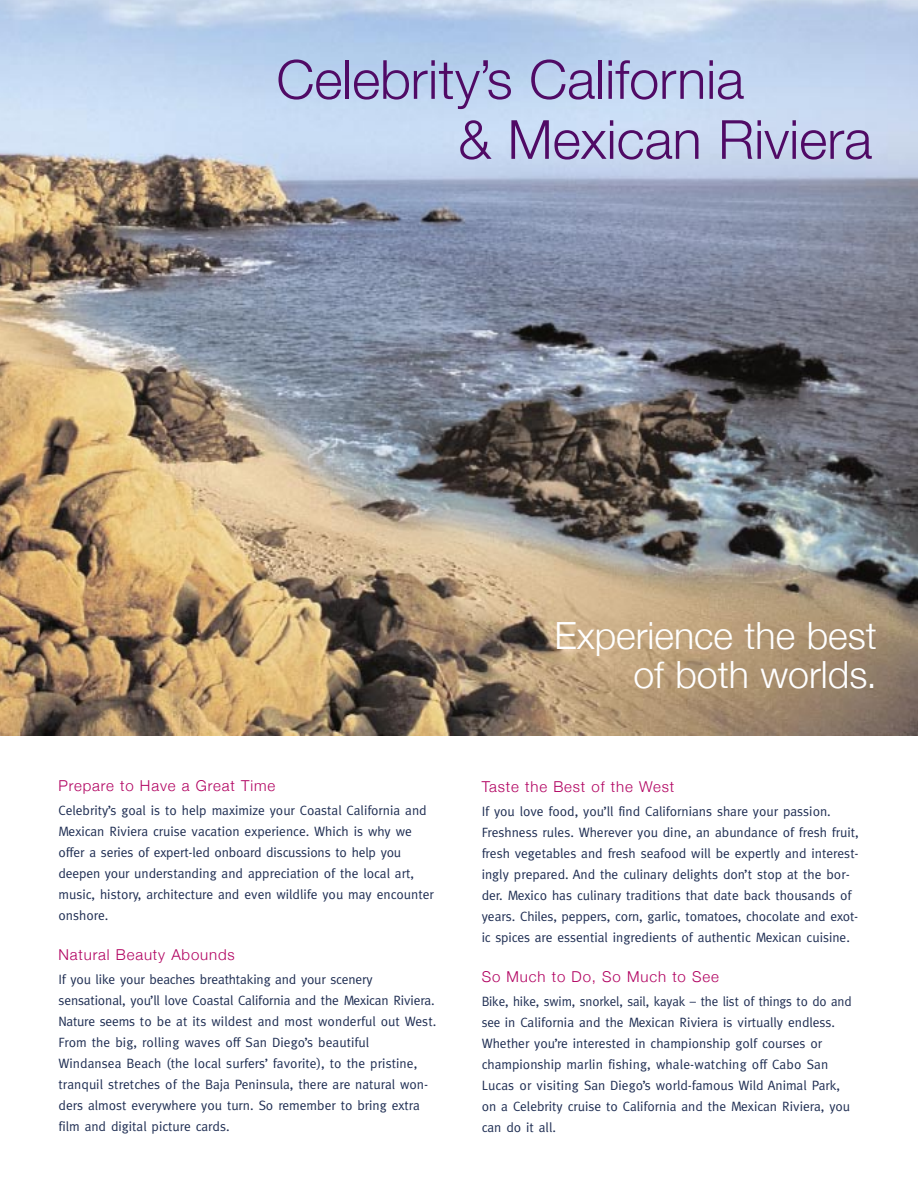
<style>
.page{position:relative;width:918px;height:1188px;background:#fff}
.page>*{position:absolute;margin:0;border:0;box-sizing:border-box;transform-origin:0 0}
.t1{font:300 54px/60px "Helvetica Neue";color:#500a65}
.t2{font:300 37.5px/39px "Helvetica Neue";color:#fff;text-align:right}
.t3{font:300 15px "Helvetica Neue";letter-spacing:.055em;color:#b10060}
.t4{font:13.5px/21px "Meta";color:#1f2e53}
</style>
<div class="page">
<img style="left:1px;top:1px;width:917px;height:735px">
<p class="t1" style="left:458px;top:49px;width:416px;text-indent:-182px">Celebrity’s California<br>&amp; Mexican Riviera</p>
<p class="t3" style="left:59px;top:776px;width:218px">Prepare to Have a Great Time</p>
<p class="t4" style="left:59px;top:800px;width:377px">Celebrity’s goal is to help maximize your Coastal California and Mexican Riviera cruise vacation experience. Which is why we offer a series of expert-led onboard discussions to help you deepen your understanding and appreciation of the local art, music, history, architecture and even wildlife you may encounter onshore.</p>
<p class="t3" style="left:59px;top:945px;width:178px">Natural Beauty Abounds</p>
<p class="t4" style="left:59px;top:968px;width:379px">If you like your beaches breathtaking and your scenery sensational, you’ll love Coastal California and the Mexican Riviera.<br>Nature seems to be at its wildest and most wonderful out West.<br>From the big, rolling waves off San Diego’s beautiful<br>Windansea Beach (the local surfers’ favorite), to the pristine, tranquil stretches of the Baja Peninsula, there are natural won&shy;ders almost everywhere you turn. So remember to bring extra film and digital picture cards.</p>
<p class="t2" style="left:555px;top:615px;width:324px">Experience the best of both worlds.</p>
<p class="t3" style="left:482px;top:777px;width:194px">Taste the Best of the West</p>
<p class="t4" style="left:482px;top:801px;width:379px">If you love food, you’ll find Californians share your passion.<br>Freshness rules. Wherever you dine, an abundance of fresh fruit, fresh vegetables and fresh seafood will be expertly and interest&shy;ingly prepared. And the culinary delights don’t stop at the bor&shy;der. Mexico has culinary traditions that date back thousands of years. Chiles, peppers, corn, garlic, tomatoes, chocolate and exot&shy;ic spices are essential ingredients of authentic Mexican cuisine.</p>
<p class="t3" style="left:482px;top:967px;width:239px">So Much to Do, So Much to See</p>
<p class="t4" style="left:482px;top:991px;width:372px">Bike, hike, swim, snorkel, sail, kayak – the list of things to do and see in California and the Mexican Riviera is virtually endless.<br>Whether you’re interested in championship golf courses or championship marlin fishing, whale-watching off Cabo San Lucas or visiting San Diego’s world-famous Wild Animal Park, on a Celebrity cruise to California and the Mexican Riviera, you can do it all.</p>
</div>
